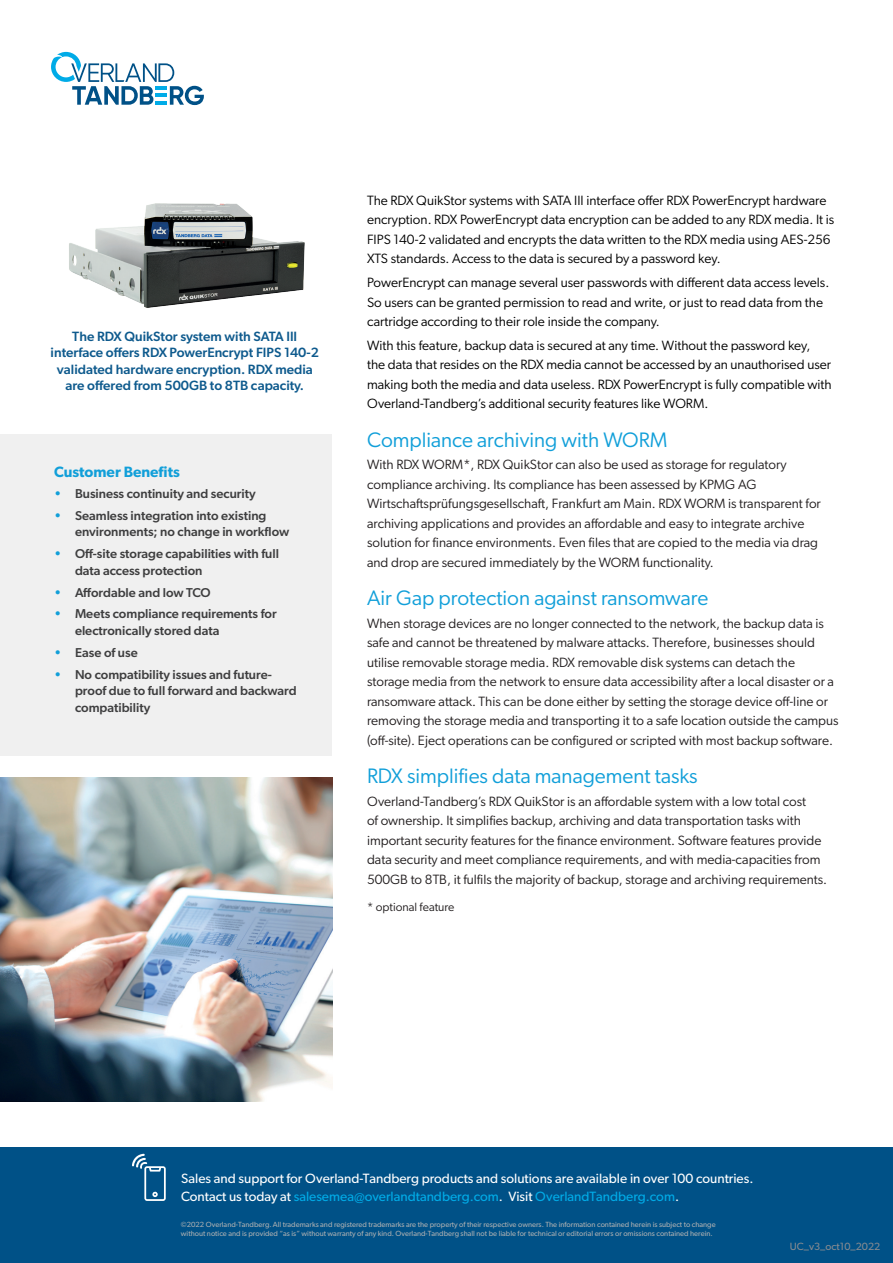
<style>
.page{position:relative;width:893px;height:1263px;background:#fff}
.page>*{position:absolute;margin:0;border:0;box-sizing:border-box;transform-origin:0 0}
.t1{font:21px "Gibson";color:#119fd9}
.t2{font:600 15px "Gibson";color:#119fd9}
.t3{font:13.5px/19.5px "Gibson";color:#231f20}
.t4{font:13.5px/19.5px "Gibson";color:#000001}
.t5{font:13.5px/18px "Gibson";color:#fff}
.t6{font:500 13.5px/16.5px "Gibson";color:#0e5a8d;text-align:center}
.t7{font:500 12.9px/16.5px "Gibson";color:#3e3e3f}
.t8{font:12px "Gibson";color:#231f20}
.t9{font:10.5px "Gibson";color:#888b90}
.t10{font:7.5px/9px "Gibson";color:#acafb1}
.s1{color:#119fd9}
.s2{color:#00abe7}
</style>
<div class="page">
<div style="left:0;top:1147px;width:893px;height:116px;background:#005187"></div>
<svg style="left:132px;top:1154px;width:34px;height:47px"></svg>
<svg style="left:51px;top:52px;width:153px;height:53px"></svg>
<div style="left:0;top:434px;width:332px;height:322px;background:#f0f0f0"></div>
<img style="left:69px;top:203px;width:236px;height:105px">
<img style="left:0;top:777px;width:332px;height:324px">
<p class="t6" style="left:51px;top:328px;width:270px">The RDX QuikStor system with SATA III interface offers RDX PowerEncrypt FIPS 140-2 validated hardware encryption. RDX media are offered from 500GB to 8TB capacity.</p>
<p class="t2" style="left:54px;top:463px;width:127px">Customer Benefits</p>
<p class="t7" style="left:54px;top:485px;width:203px"><span class="s1">•</span> Business continuity and security</p>
<p class="t7" style="left:75px;top:507px;width:216px;text-indent:-21px"><span class="s1">•</span> Seamless integration into existing environments; no change in workflow</p>
<p class="t7" style="left:75px;top:545px;width:205px;text-indent:-21px"><span class="s1">•</span> Off-site storage capabilities with full data access protection</p>
<p class="t7" style="left:54px;top:584px;width:158px"><span class="s1">•</span> Affordable and low TCO</p>
<p class="t7" style="left:75px;top:605px;width:203px;text-indent:-21px"><span class="s1">•</span> Meets compliance requirements for electronically stored data</p>
<p class="t7" style="left:54px;top:644px;width:85px"><span class="s1">•</span> Ease of use</p>
<p class="t7" style="left:75px;top:666px;width:223px;text-indent:-21px"><span class="s1">•</span> No compatibility issues and future&shy;proof due to full forward and backward compatibility</p>
<p class="t4" style="left:367px;top:190px;width:469px">The RDX QuikStor systems with SATA III interface offer RDX PowerEncrypt hardware encryption. RDX PowerEncrypt data encryption can be added to any RDX media. It is FIPS 140-2 validated and encrypts the data written to the RDX media using AES-256<br>XTS standards. Access to the data is secured by a password key.</p>
<p class="t4" style="left:367px;top:273px;width:464px">PowerEncrypt can manage several user passwords with different data access levels.<br>So users can be granted permission to read and write, or just to read data from the cartridge according to their role inside the company.</p>
<p class="t4" style="left:367px;top:335px;width:466px">With this feature, backup data is secured at any time. Without the password key, the data that resides on the RDX media cannot be accessed by an unauthorised user making both the media and data useless. RDX PowerEncrypt is fully compatible with Overland-Tandberg’s additional security features like WORM.</p>
<h1 class="t1" style="left:367px;top:427px;width:302px">Compliance archiving with WORM</h1>
<p class="t3" style="left:367px;top:455px;width:455px">With RDX WORM*, RDX QuikStor can also be used as storage for regulatory compliance archiving. Its compliance has been assessed by KPMG AG Wirtschaftsprüfungsgesellschaft, Frankfurt am Main. RDX WORM is transparent for archiving applications and provides an affordable and easy to integrate archive solution for finance environments. Even files that are copied to the media via drag and drop are secured immediately by the WORM functionality.</p>
<h1 class="t1" style="left:367px;top:585px;width:343px">Air Gap protection against ransomware</h1>
<p class="t3" style="left:367px;top:613px;width:473px">When storage devices are no longer connected to the network, the backup data is safe and cannot be threatened by malware attacks. Therefore, businesses should utilise removable storage media. RDX removable disk systems can detach the storage media from the network to ensure data accessibility after a local disaster or a ransomware attack. This can be done either by setting the storage device off-line or removing the storage media and transporting it to a safe location outside the campus (off-site). Eject operations can be configured or scripted with most backup software.</p>
<h1 class="t1" style="left:367px;top:763px;width:332px">RDX simplifies data management tasks</h1>
<p class="t3" style="left:367px;top:791px;width:462px">Overland-Tandberg’s RDX QuikStor is an affordable system with a low total cost<br>of ownership. It simplifies backup, archiving and data transportation tasks with important security features for the finance environment. Software features provide data security and meet compliance requirements, and with media-capacities from 500GB to 8TB, it fulfils the majority of backup, storage and archiving requirements.</p>
<p class="t8" style="left:367px;top:900px;width:89px">* optional feature</p>
<p class="t5" style="left:181px;top:1169px;width:574px">Sales and support for Overland-Tandberg products and solutions are available in over 100 countries.<br>Contact us today at <span class="s2">salesemea@overlandtandberg.com</span>. Visit <span class="s2">OverlandTandberg.com</span>.</p>
<p class="t10" style="left:181px;top:1219px;width:536px">©2022 Overland-Tandberg.All trademarks and registered trademarks are the property of their respective owners. The information contained herein is subject to change without notice and is provided “as is” without warranty of any kind. Overland-Tandberg shall not be liable for technical or editorial errors or omissions contained herein.</p>
<p class="t9" style="left:790px;top:1240px;width:92px">UC_v3_oct10_2022</p>
</div>
